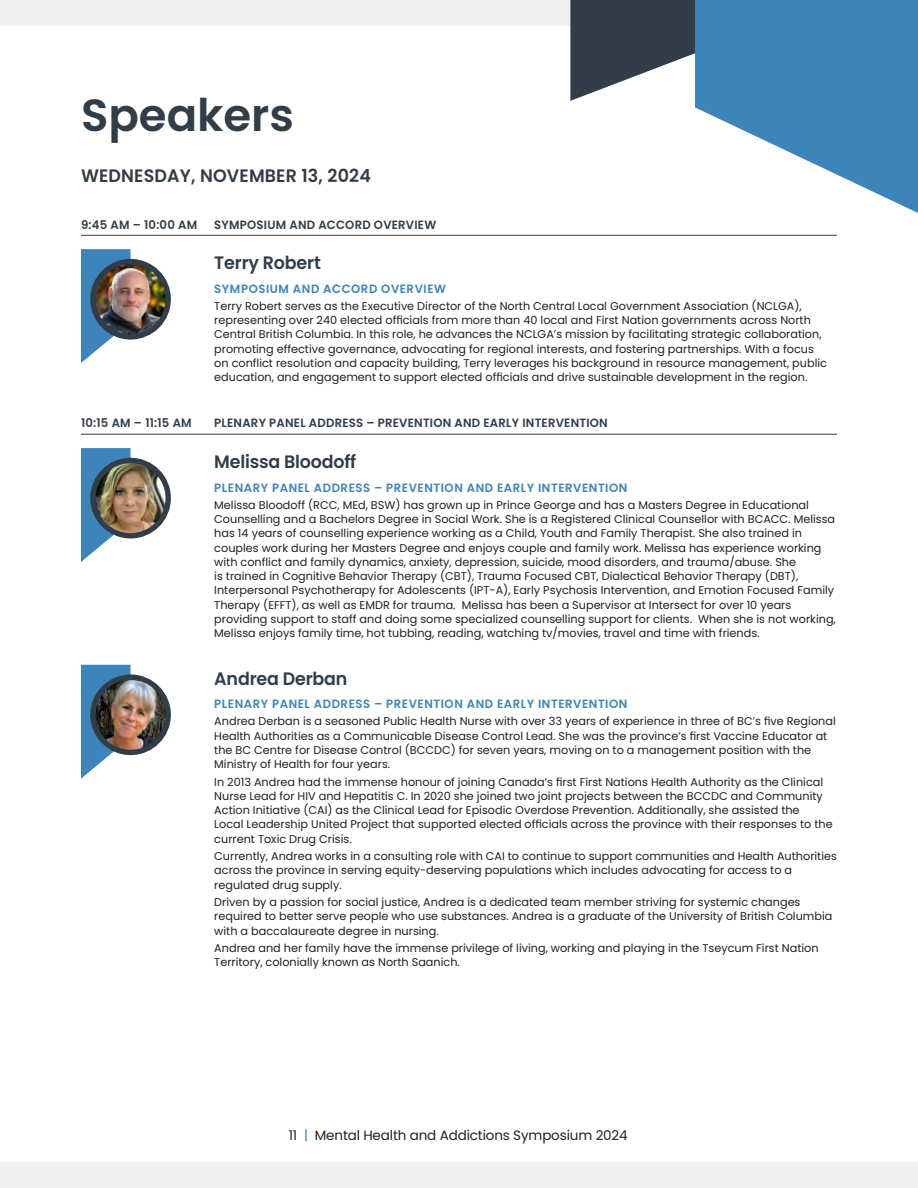
<style>
.page{position:relative;width:918px;height:1188px;background:#fff}
.page>*{position:absolute;margin:0;border:0;box-sizing:border-box;transform-origin:0 0}
.t1{font:600 45px "Poppins";color:#313d49}
.SPEAKER_NAME{font:600 18px "Poppins";letter-spacing:-.01em;color:#313d49}
.Speaker_Dates{font:600 18px "Poppins";letter-spacing:.01em;color:#313d49}
.t2{font:13.5px "Poppins";letter-spacing:-.01em;color:#231f20}
.Session_Title{font:600 12px "Poppins";letter-spacing:.05em;color:#3d84ba}
.Table_Header{font:600 12px "Poppins";letter-spacing:.02em;color:#313d49}
.Speaker_bio{font:11.25px/14.2px "Poppins";color:#231f20}
.s1{color:#3d84ba}
</style>
<div class="page">
<div style="left:0;top:0;width:918px;height:26px;background:#f0f0f0"></div>
<svg style="left:570px;top:0;width:125px;height:101px"></svg>
<svg style="left:695px;top:0;width:223px;height:213px;fill:#3d84ba"></svg>
<div style="left:0;top:1162px;width:918px;height:26px;background:#f0f0f0"></div>
<hr style="left:81px;top:235px;width:133px;height:1px;background:#313d49">
<hr style="left:214px;top:235px;width:623px;height:1px;background:#313d49">
<svg style="left:81px;top:249px;width:50px;height:114px"></svg>
<img style="left:93px;top:262px;width:75px;height:75px;border-radius:38px">
<div style="left:90px;top:259px;width:81px;height:81px;border:5px solid #313d49;border-radius:50%"></div>
<hr style="left:81px;top:434px;width:133px;height:1px;background:#313d49">
<hr style="left:214px;top:434px;width:623px;height:1px;background:#313d49">
<svg style="left:81px;top:448px;width:50px;height:114px"></svg>
<img style="left:93px;top:460px;width:75px;height:76px;border-radius:38px">
<div style="left:90px;top:458px;width:81px;height:80px;border:5px solid #313d49;border-radius:50%"></div>
<svg style="left:81px;top:665px;width:50px;height:114px"></svg>
<img style="left:93px;top:677px;width:75px;height:75px;border-radius:38px">
<div style="left:90px;top:674px;width:81px;height:81px;border:5px solid #313d49;border-radius:50%"></div>
<p class="t1" style="left:81px;top:89px;width:214px">Speakers</p>
<p class="Speaker_Dates" style="left:81px;top:165px;width:291px">WEDNESDAY, NOVEMBER 13, 2024</p>
<p class="Table_Header" style="left:81px;top:217px;width:118px">9:45 AM – 10:00 AM</p>
<p class="Table_Header" style="left:214px;top:217px;width:223px">SYMPOSIUM AND ACCORD OVERVIEW</p>
<p class="SPEAKER_NAME" style="left:214px;top:253px;width:108px">Terry Robert</p>
<p class="Session_Title" style="left:214px;top:282px;width:233px">SYMPOSIUM AND ACCORD OVERVIEW</p>
<p class="Speaker_bio" style="left:214px;top:299px;width:614px">Terry Robert serves as the Executive Director of the North Central Local Government Association (NCLGA), representing over 240 elected officials from more than 40 local and First Nation governments across North Central British Columbia. In this role, he advances the NCLGA’s mission by facilitating strategic collaboration, promoting effective governance, advocating for regional interests, and fostering partnerships. With a focus on conflict resolution and capacity building, Terry leverages his background in resource management, public education, and engagement to support elected officials and drive sustainable development in the region.</p>
<p class="Table_Header" style="left:81px;top:416px;width:112px">10:15 AM – 11:15 AM</p>
<p class="Table_Header" style="left:214px;top:416px;width:395px">PLENARY PANEL ADDRESS – PREVENTION AND EARLY INTERVENTION</p>
<p class="SPEAKER_NAME" style="left:214px;top:451px;width:143px">Melissa Bloodoff</p>
<p class="Session_Title" style="left:214px;top:481px;width:415px">PLENARY PANEL ADDRESS – PREVENTION AND EARLY INTERVENTION</p>
<p class="Speaker_bio" style="left:214px;top:498px;width:623px">Melissa Bloodoff (RCC, MEd, BSW) has grown up in Prince George and has a Masters Degree in Educational Counselling and a Bachelors Degree in Social Work. She is a Registered Clinical Counsellor with BCACC. Melissa has 14 years of counselling experience working as a Child, Youth and Family Therapist. She also trained in couples work during her Masters Degree and enjoys couple and family work. Melissa has experience working with conflict and family dynamics, anxiety, depression, suicide, mood disorders, and trauma/abuse. She<br>is trained in Cognitive Behavior Therapy (CBT), Trauma Focused CBT, Dialectical Behavior Therapy (DBT), Interpersonal Psychotherapy for Adolescents (IPT-A), Early Psychosis Intervention, and Emotion Focused Family Therapy (EFFT), as well as EMDR for trauma. Melissa has been a Supervisor at Intersect for over 10 years providing support to staff and doing some specialized counselling support for clients. When she is not working, Melissa enjoys family time, hot tubbing, reading, watching tv/movies, travel and time with friends.</p>
<p class="SPEAKER_NAME" style="left:214px;top:668px;width:135px">Andrea Derban</p>
<p class="Session_Title" style="left:214px;top:697px;width:415px">PLENARY PANEL ADDRESS – PREVENTION AND EARLY INTERVENTION</p>
<p class="Speaker_bio" style="left:214px;top:714px;width:623px">Andrea Derban is a seasoned Public Health Nurse with over 33 years of experience in three of BC’s five Regional Health Authorities as a Communicable Disease Control Lead. She was the province’s first Vaccine Educator at the BC Centre for Disease Control (BCCDC) for seven years, moving on to a management position with the Ministry of Health for four years.</p>
<p class="Speaker_bio" style="left:214px;top:775px;width:620px">In 2013 Andrea had the immense honour of joining Canada’s first First Nations Health Authority as the Clinical Nurse Lead for HIV and Hepatitis C. In 2020 she joined two joint projects between the BCCDC and Community Action Initiative (CAI) as the Clinical Lead for Episodic Overdose Prevention. Additionally, she assisted the<br>Local Leadership United Project that supported elected officials across the province with their responses to the current Toxic Drug Crisis.</p>
<p class="Speaker_bio" style="left:214px;top:849px;width:624px">Currently, Andrea works in a consulting role with CAI to continue to support communities and Health Authorities across the province in serving equity-deserving populations which includes advocating for access to a regulated drug supply.</p>
<p class="Speaker_bio" style="left:214px;top:895px;width:620px">Driven by a passion for social justice, Andrea is a dedicated team member striving for systemic changes required to better serve people who use substances. Andrea is a graduate of the University of British Columbia with a baccalaureate degree in nursing.</p>
<p class="Speaker_bio" style="left:214px;top:941px;width:606px">Andrea and her family have the immense privilege of living, working and playing in the Tseycum First Nation<br>Territory, colonially known as North Saanich.</p>
<p class="t2" style="left:289px;top:1127px;width:341px">11 <span class="s1">|</span> Mental Health and Addictions Symposium 2024</p>
</div>
